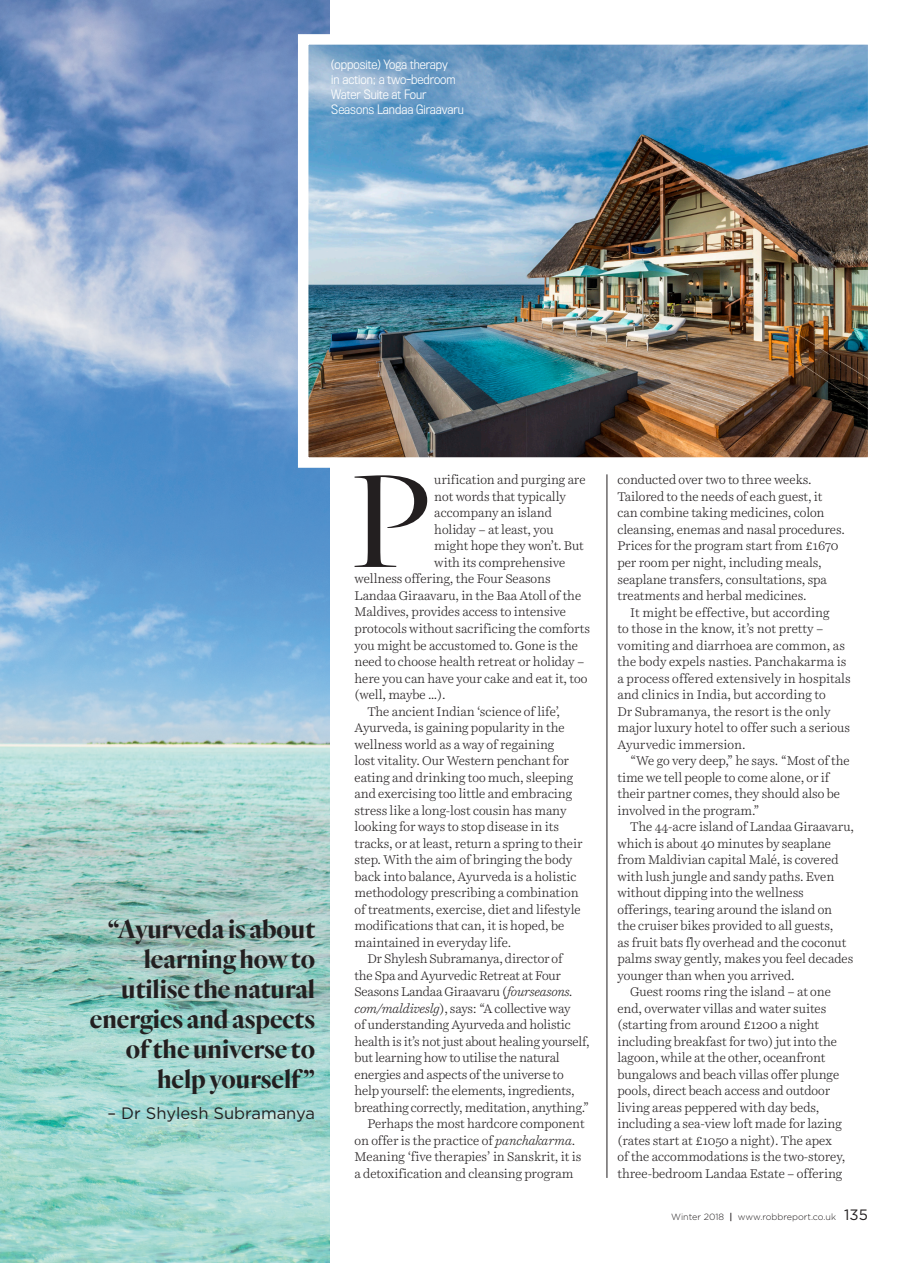
<style>
.page{position:relative;width:919px;height:1263px;background:#fff}
.page>*{position:absolute;margin:0;border:0;box-sizing:border-box;transform-origin:0 0}
.AU-DROPCAP{font:300 136.2px "Quarto";color:#231f20}
.AU-BODY_INDENT{font:700 27px/30px "Quarto";color:#231f20;text-align:right}
.AU-BODY_INDENT-2{font:16.5px "Gotham";color:#231f20}
.AU-BODY_INDENT-3{font:300 12.75px/16.5px "Harriet Text";letter-spacing:-.01em;color:#231f20}
.AU-DROPCAP-2{font:300 12.75px "Harriet Text";letter-spacing:-.01em;color:#231f20}
.t1{font:300 12px/15px "Titling Gothic FB Narrow";color:#fff}
.t2{font:300 9px "Gotham";color:#231f20}
.s1{font-style:italic}
.s2{font-weight:500}
.s3{font-weight:400;font-size:15px}
</style>
<div class="page">
<img style="left:0;top:0;width:329px;height:1263px">
<hr style="left:606px;top:474px;width:1px;height:704px;background:#231f20">
<img style="left:293px;top:29px;width:575px;height:444px">
<p class="t1" style="left:331px;top:57px;width:134px">(opposite) Yoga therapy<br>in action; a two-bedroom<br>Water Suite at Four<br>Seasons Landaa Giraavaru</p>
<p class="AU-BODY_INDENT" style="left:90px;top:913px;width:227px">“Ayurveda is about learning how to utilise the natural energies and aspects of the universe to help yourself”</p>
<p class="AU-BODY_INDENT-2" style="left:108px;top:1102px;width:209px">– Dr Shylesh Subramanya</p>
<p class="AU-DROPCAP" style="left:350px;top:432px;width:81px">P</p>
<p class="AU-DROPCAP-2" style="left:434px;top:471px;width:153px">urification and purging are</p>
<p class="AU-DROPCAP-2" style="left:434px;top:488px;width:133px">not words that typically</p>
<p class="AU-DROPCAP-2" style="left:434px;top:504px;width:119px">accompany an island</p>
<p class="AU-DROPCAP-2" style="left:434px;top:521px;width:121px">holiday – at least, you</p>
<p class="AU-DROPCAP-2" style="left:434px;top:537px;width:151px">might hope they won’t. But</p>
<p class="AU-DROPCAP-2" style="left:434px;top:554px;width:133px">with its comprehensive</p>
<p class="AU-DROPCAP-2" style="left:354px;top:570px;width:197px">wellness offering, the Four Seasons</p>
<p class="AU-DROPCAP-2" style="left:354px;top:587px;width:228px">Landaa Giraavaru, in the Baa Atoll of the</p>
<p class="AU-DROPCAP-2" style="left:354px;top:603px;width:213px">Maldives, provides access to intensive</p>
<p class="AU-DROPCAP-2" style="left:354px;top:620px;width:237px">protocols without sacrificing the comforts</p>
<p class="AU-DROPCAP-2" style="left:354px;top:636px;width:225px">you might be accustomed to. Gone is the</p>
<p class="AU-DROPCAP-2" style="left:354px;top:653px;width:231px">need to choose health retreat or holiday –</p>
<p class="AU-DROPCAP-2" style="left:354px;top:669px;width:234px">here you can have your cake and eat it, too</p>
<p class="AU-DROPCAP-2" style="left:354px;top:686px;width:93px">(well, maybe …).</p>
<p class="AU-BODY_INDENT-3" style="left:354px;top:703px;width:229px;text-indent:13px">The ancient Indian ‘science of life’, Ayurveda, is gaining popularity in the wellness world as a way of regaining<br>lost vitality. Our Western penchant for eating and drinking too much, sleeping and exercising too little and embracing stress like a long-lost cousin has many looking for ways to stop disease in its tracks, or at least, return a spring to their step. With the aim of bringing the body back into balance, Ayurveda is a holistic methodology prescribing a combination of treatments, exercise, diet and lifestyle modifications that can, it is hoped, be maintained in everyday life.</p>
<p class="AU-BODY_INDENT-3" style="left:354px;top:950px;width:237px;text-indent:13px">Dr Shylesh Subramanya, director of<br>the Spa and Ayurvedic Retreat at Four Seasons Landaa Giraavaru (<span class="s1">fourseasons. com/maldiveslg</span>), says: “A collective way<br>of understanding Ayurveda and holistic health is it’s not just about healing yourself, but learning how to utilise the natural energies and aspects of the universe to help yourself: the elements, ingredients, breathing correctly, meditation, anything.”</p>
<p class="AU-BODY_INDENT-3" style="left:354px;top:1115px;width:231px;text-indent:13px">Perhaps the most hardcore component on offer is the practice of <span class="s1">panchakarma</span>.<br>Meaning ‘five therapies’ in Sanskrit, it is a detoxification and cleansing program</p>
<p class="AU-BODY_INDENT-3" style="left:617px;top:472px;width:229px">conducted over two to three weeks.<br>Tailored to the needs of each guest, it can combine taking medicines, colon cleansing, enemas and nasal procedures.<br>Prices for the program start from £1670 per room per night, including meals, seaplane transfers, consultations, spa treatments and herbal medicines.</p>
<p class="AU-BODY_INDENT-3" style="left:617px;top:604px;width:235px;text-indent:13px">It might be effective, but according<br>to those in the know, it’s not pretty – vomiting and diarrhoea are common, as the body expels nasties. Panchakarma is a process offered extensively in hospitals and clinics in India, but according to<br>Dr Subramanya, the resort is the only major luxury hotel to offer such a serious Ayurvedic immersion.</p>
<p class="AU-BODY_INDENT-3" style="left:617px;top:752px;width:234px;text-indent:13px">“We go very deep,” he says. “Most of the time we tell people to come alone, or if their partner comes, they should also be involved in the program.”</p>
<p class="AU-BODY_INDENT-3" style="left:617px;top:818px;width:238px;text-indent:13px">The 44-acre island of Landaa Giraavaru, which is about 40 minutes by seaplane from Maldivian capital Malé, is covered with lush jungle and sandy paths. Even without dipping into the wellness offerings, tearing around the island on<br>the cruiser bikes provided to all guests,<br>as fruit bats fly overhead and the coconut palms sway gently, makes you feel decades younger than when you arrived.</p>
<p class="AU-BODY_INDENT-3" style="left:617px;top:983px;width:229px;text-indent:13px">Guest rooms ring the island – at one end, overwater villas and water suites (starting from around £1200 a night including breakfast for two) jut into the lagoon, while at the other, oceanfront bungalows and beach villas offer plunge pools, direct beach access and outdoor living areas peppered with day beds, including a sea-view loft made for lazing (rates start at £1050 a night). The apex of the accommodations is the two-storey, three-bedroom Landaa Estate – offering</p>
<p class="t2" style="left:671px;top:1211px;width:198px">Winter 2018 <span class="s2">|</span> www.robbreport.co.uk <span class="s3">135</span></p>
</div>
